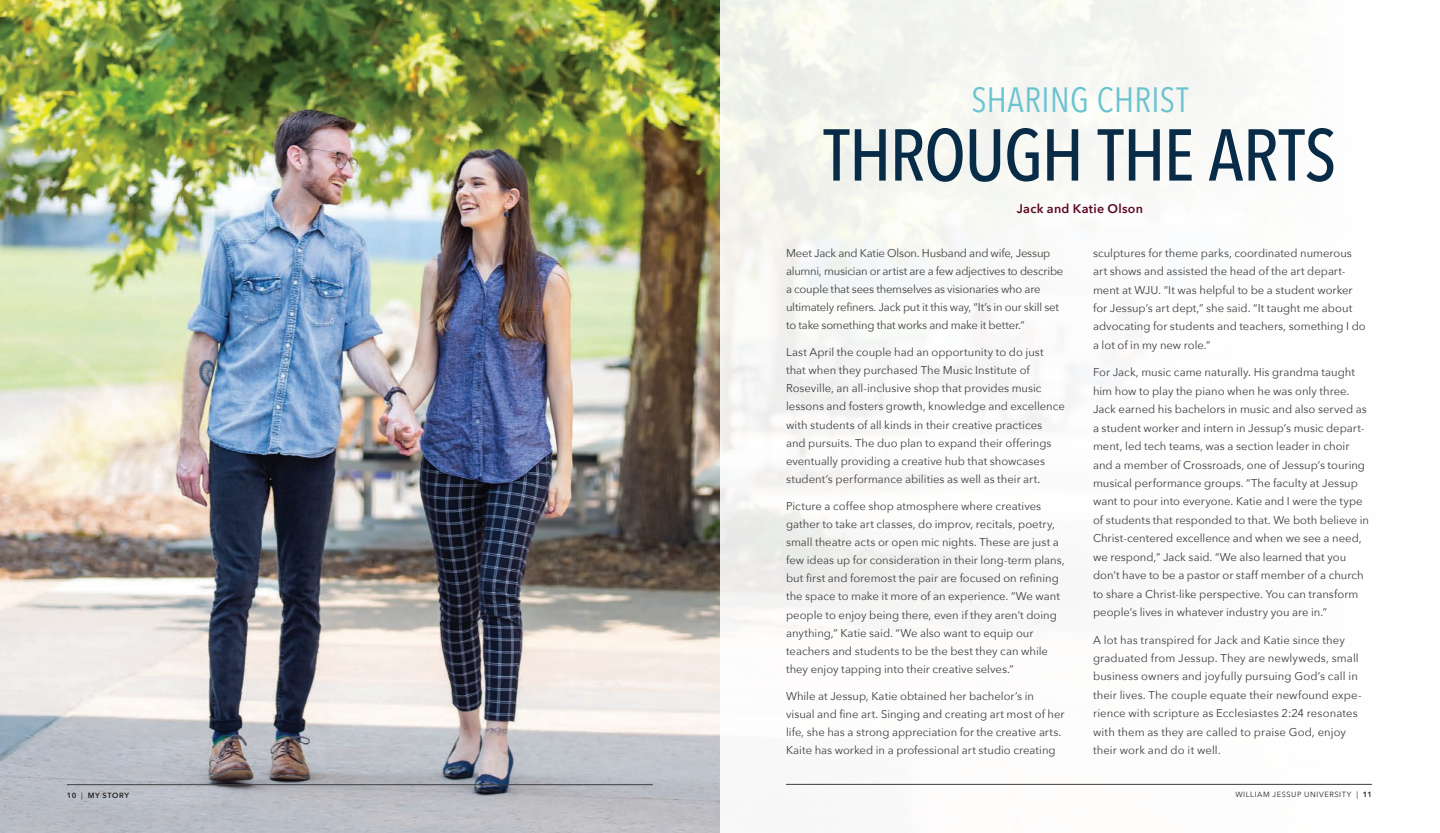
<style>
.page{position:relative;width:1440px;height:833px;background:#fff}
.page>*{position:absolute;margin:0;border:0;box-sizing:border-box;transform-origin:0 0}
.heading{font:500 72.5px "Avenir Next Condensed";letter-spacing:-.015em;color:#082c47}
.Small_heading_conden{font:35px "Avenir Next Condensed";letter-spacing:.015em;color:#69c4d0}
.heading_-_name{font:600 12.5px "Avenir Next";letter-spacing:.02em;color:#5b0722}
.body_text{font:11.25px/18.4px "Avenir Next";color:#3e3e3f}
.body_text-2{font:11.25px/18.1px "Avenir Next";letter-spacing:-.02em;color:#3e3e3f}
.t1{font:7.5px "Avenir Next";letter-spacing:.08em;color:#231f20}
.t2{font:600 7.5px "Avenir Next";letter-spacing:.075em;color:#231f20}
.s1{font-weight:400}
.s2{font-weight:600}
</style>
<div class="page">
<img style="left:0;top:0;width:720px;height:832px">
<hr style="left:786px;top:784px;width:586px;height:1px;background:#3e3e3f">
<hr style="left:67px;top:784px;width:586px;height:1px;background:#3e3e3f">
<p class="Small_heading_conden" style="left:972px;top:70px;width:218px">SHARING CHRIST</p>
<p class="heading" style="left:824px;top:111px;width:514px">THROUGH THE ARTS</p>
<p class="heading_-_name" style="left:1017px;top:198px;width:128px">Jack and Katie Olson</p>
<p class="body_text-2" style="left:786px;top:243px;width:279px">Meet Jack and Katie Olson. Husband and wife, Jessup alumni, musician or artist are a few adjectives to describe a couple that sees themselves as visionaries who are ultimately refiners. Jack put it this way, “It’s in our skill set to take something that works and make it better.”</p>
<p class="body_text" style="left:786px;top:342px;width:280px">Last April the couple had an opportunity to do just that when they purchased The Music Institute of Roseville, an all-inclusive shop that provides music lessons and fosters growth, knowledge and excellence with students of all kinds in their creative practices<br>and pursuits. The duo plan to expand their offerings eventually providing a creative hub that showcases student’s performance abilities as well as their art.</p>
<p class="body_text" style="left:786px;top:496px;width:280px">Picture a coffee shop atmosphere where creatives gather to take art classes, do improv, recitals, poetry, small theatre acts or open mic nights. These are just a few ideas up for consideration in their long-term plans, but first and foremost the pair are focused on refining the space to make it more of an experience. “We want people to enjoy being there, even if they aren’t doing anything,” Katie said. “We also want to equip our teachers and students to be the best they can while they enjoy tapping into their creative selves.”</p>
<p class="body_text" style="left:786px;top:686px;width:280px">While at Jessup, Katie obtained her bachelor’s in visual and fine art. Singing and creating art most of her life, she has a strong appreciation for the creative arts.<br>Kaite has worked in a professional art studio creating</p>
<p class="body_text" style="left:1093px;top:243px;width:274px">sculptures for theme parks, coordinated numerous art shows and assisted the head of the art depart&shy;ment at WJU. “It was helpful to be a student worker for Jessup’s art dept,” she said. “It taught me about advocating for students and teachers, something I do a lot of in my new role.”</p>
<p class="body_text" style="left:1093px;top:363px;width:278px">For Jack, music came naturally. His grandma taught him how to play the piano when he was only three.<br>Jack earned his bachelors in music and also served as a student worker and intern in Jessup’s music depart&shy;ment, led tech teams, was a section leader in choir and a member of Crossroads, one of Jessup’s touring musical performance groups. “The faculty at Jessup want to pour into everyone. Katie and I were the type of students that responded to that. We both believe in Christ-centered excellence and when we see a need, we respond,” Jack said. “We also learned that you don’t have to be a pastor or staff member of a church to share a Christ-like perspective. You can transform people’s lives in whatever industry you are in.”</p>
<p class="body_text" style="left:1093px;top:630px;width:270px">A lot has transpired for Jack and Katie since they graduated from Jessup. They are newlyweds, small business owners and joyfully pursuing God’s call in their lives. The couple equate their newfound expe&shy;rience with scripture as Ecclesiastes 2:24 resonates with them as they are called to praise God, enjoy their work and do it well.</p>
<p class="t2" style="left:67px;top:788px;width:64px">10 <span class="s1">|</span> MY STORY</p>
<p class="t1" style="left:1235px;top:788px;width:138px">WILLIAM JESSUP UNIVERSITY | <span class="s2">11</span></p>
</div>
